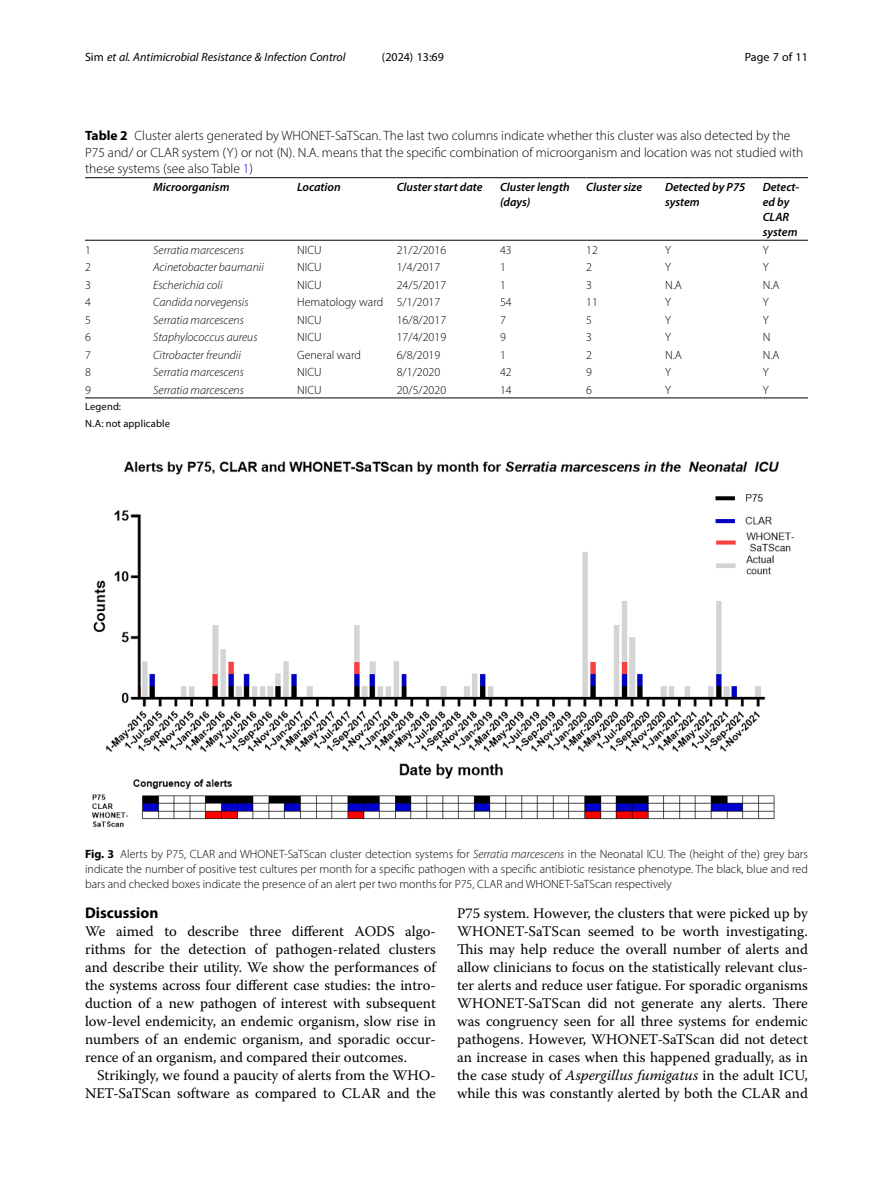
<style>
.page{position:relative;width:893px;height:1191px;background:#fff}
.page>*{position:absolute;margin:0;border:0;box-sizing:border-box;transform-origin:0 0}
.Head_1{font:700 15.45px "Myriad Pro";color:#000}
.Body_Text_Indent{font:14.7px/18px "Warnock Pro";color:#000;text-align:right}
.Body_Text{font:14.7px/18px "Warnock Pro";color:#000;text-align:justify}
.Table_Caption{font:300 13.5px/16.5px "Myriad Pro";color:#000}
.Figure_Caption{font:300 12px/15px "Myriad Pro";color:#000;text-align:justify}
.Table_Body{font:300 12px "Myriad Pro";color:#000}
.Table_Body-2{font:italic 300 12px "Myriad Pro";color:#000}
.Table_Head{font:italic 600 12px/15px "Myriad Pro";color:#000}
.t1{font:italic 12px "Myriad Pro";color:#000}
.t2{font:12px "Myriad Pro";color:#000}
.Table_Footnote{font:10.5px "Myriad Pro";letter-spacing:.015em;color:#000}
.s1{font-style:normal}
.s2{font-weight:700}
.s3{color:#00f}
.s4{font-style:italic}
</style>
<div class="page">
<hr style="left:85px;top:240px;width:68px;height:1px;background:#000">
<hr style="left:153px;top:177px;width:144px;height:1px;background:#000">
<hr style="left:153px;top:240px;width:144px;height:1px;background:#000">
<hr style="left:297px;top:177px;width:100px;height:1px;background:#000">
<hr style="left:297px;top:240px;width:100px;height:1px;background:#000">
<hr style="left:397px;top:177px;width:103px;height:1px;background:#000">
<hr style="left:397px;top:240px;width:103px;height:1px;background:#000">
<hr style="left:500px;top:177px;width:86px;height:1px;background:#000">
<hr style="left:500px;top:240px;width:86px;height:1px;background:#000">
<hr style="left:586px;top:177px;width:79px;height:1px;background:#000">
<hr style="left:586px;top:240px;width:79px;height:1px;background:#000">
<hr style="left:665px;top:177px;width:98px;height:1px;background:#000">
<hr style="left:665px;top:240px;width:98px;height:1px;background:#000">
<hr style="left:763px;top:177px;width:45px;height:1px;background:#000">
<hr style="left:763px;top:240px;width:45px;height:1px;background:#000">
<hr style="left:153px;top:398px;width:144px;height:1px;background:#000">
<hr style="left:297px;top:398px;width:100px;height:1px;background:#000">
<hr style="left:397px;top:398px;width:103px;height:1px;background:#000">
<hr style="left:500px;top:398px;width:86px;height:1px;background:#000">
<hr style="left:586px;top:398px;width:79px;height:1px;background:#000">
<hr style="left:665px;top:398px;width:98px;height:1px;background:#000">
<hr style="left:763px;top:398px;width:45px;height:1px;background:#000">
<hr style="left:85px;top:398px;width:68px;height:1px;background:#000">
<hr style="left:85px;top:177px;width:68px;height:1px;background:#000">
<img style="left:91px;top:461px;width:704px;height:366px">
<p class="t1" style="left:85px;top:50px;width:262px"><span class="s1">Sim</span> et al. Antimicrobial Resistance &amp; Infection Control</p>
<p class="t2" style="left:382px;top:50px;width:63px">(2024) 13:69</p>
<p class="t2" style="left:745px;top:50px;width:65px">Page 7 of 11</p>
<p class="Table_Caption" style="left:85px;top:128px;width:720px"><span class="s2">Table 2</span> Cluster alerts generated by WHONET-SaTScan. The last two columns indicate whether this cluster was also detected by the<br>P75 and/ or CLAR system (Y) or not (N). N.A. means that the specific combination of microorganism and location was not studied with these systems (see also Table <span class="s3">1</span>)</p>
<p class="Table_Head" style="left:153px;top:179px;width:78px">Microorganism</p>
<p class="Table_Head" style="left:297px;top:179px;width:45px">Location</p>
<p class="Table_Head" style="left:397px;top:179px;width:87px">Cluster start date</p>
<p class="Table_Head" style="left:500px;top:179px;width:71px">Cluster length (days)</p>
<p class="Table_Head" style="left:586px;top:179px;width:57px">Cluster size</p>
<p class="Table_Head" style="left:665px;top:179px;width:82px">Detected by P75 system</p>
<p class="Table_Head" style="left:763px;top:179px;width:38px">Detect&shy;ed by<br>CLAR system</p>
<p class="Table_Body" style="left:85px;top:242px;width:7px">1</p>
<p class="Table_Body-2" style="left:153px;top:242px;width:92px">Serratia marcescens</p>
<p class="Table_Body" style="left:297px;top:242px;width:26px">NICU</p>
<p class="Table_Body" style="left:397px;top:242px;width:51px">21/2/2016</p>
<p class="Table_Body" style="left:500px;top:242px;width:13px">43</p>
<p class="Table_Body" style="left:586px;top:242px;width:13px">12</p>
<p class="Table_Body" style="left:665px;top:242px;width:8px">Y</p>
<p class="Table_Body" style="left:763px;top:242px;width:8px">Y</p>
<p class="Table_Body" style="left:85px;top:260px;width:7px">2</p>
<p class="Table_Body-2" style="left:153px;top:260px;width:112px">Acinetobacter baumanii</p>
<p class="Table_Body" style="left:297px;top:260px;width:26px">NICU</p>
<p class="Table_Body" style="left:397px;top:260px;width:45px">1/4/2017</p>
<p class="Table_Body" style="left:500px;top:260px;width:7px">1</p>
<p class="Table_Body" style="left:586px;top:260px;width:7px">2</p>
<p class="Table_Body" style="left:665px;top:260px;width:8px">Y</p>
<p class="Table_Body" style="left:763px;top:260px;width:8px">Y</p>
<p class="Table_Body" style="left:85px;top:277px;width:7px">3</p>
<p class="Table_Body-2" style="left:153px;top:277px;width:71px">Escherichia coli</p>
<p class="Table_Body" style="left:297px;top:277px;width:26px">NICU</p>
<p class="Table_Body" style="left:397px;top:277px;width:51px">24/5/2017</p>
<p class="Table_Body" style="left:500px;top:277px;width:7px">1</p>
<p class="Table_Body" style="left:586px;top:277px;width:7px">3</p>
<p class="Table_Body" style="left:665px;top:277px;width:18px">N.A</p>
<p class="Table_Body" style="left:763px;top:277px;width:18px">N.A</p>
<p class="Table_Body" style="left:85px;top:295px;width:7px">4</p>
<p class="Table_Body-2" style="left:153px;top:295px;width:97px">Candida norvegensis</p>
<p class="Table_Body" style="left:297px;top:295px;width:88px">Hematology ward</p>
<p class="Table_Body" style="left:397px;top:295px;width:45px">5/1/2017</p>
<p class="Table_Body" style="left:500px;top:295px;width:13px">54</p>
<p class="Table_Body" style="left:586px;top:295px;width:13px">11</p>
<p class="Table_Body" style="left:665px;top:295px;width:8px">Y</p>
<p class="Table_Body" style="left:763px;top:295px;width:8px">Y</p>
<p class="Table_Body" style="left:85px;top:312px;width:7px">5</p>
<p class="Table_Body-2" style="left:153px;top:312px;width:92px">Serratia marcescens</p>
<p class="Table_Body" style="left:297px;top:312px;width:26px">NICU</p>
<p class="Table_Body" style="left:397px;top:312px;width:51px">16/8/2017</p>
<p class="Table_Body" style="left:500px;top:312px;width:7px">7</p>
<p class="Table_Body" style="left:586px;top:312px;width:7px">5</p>
<p class="Table_Body" style="left:665px;top:312px;width:8px">Y</p>
<p class="Table_Body" style="left:763px;top:312px;width:8px">Y</p>
<p class="Table_Body" style="left:85px;top:330px;width:7px">6</p>
<p class="Table_Body-2" style="left:153px;top:330px;width:106px">Staphylococcus aureus</p>
<p class="Table_Body" style="left:297px;top:330px;width:26px">NICU</p>
<p class="Table_Body" style="left:397px;top:330px;width:51px">17/4/2019</p>
<p class="Table_Body" style="left:500px;top:330px;width:7px">9</p>
<p class="Table_Body" style="left:586px;top:330px;width:7px">3</p>
<p class="Table_Body" style="left:665px;top:330px;width:8px">Y</p>
<p class="Table_Body" style="left:763px;top:330px;width:9px">N</p>
<p class="Table_Body" style="left:85px;top:347px;width:7px">7</p>
<p class="Table_Body-2" style="left:153px;top:347px;width:89px">Citrobacter freundii</p>
<p class="Table_Body" style="left:297px;top:347px;width:65px">General ward</p>
<p class="Table_Body" style="left:397px;top:347px;width:45px">6/8/2019</p>
<p class="Table_Body" style="left:500px;top:347px;width:7px">1</p>
<p class="Table_Body" style="left:586px;top:347px;width:7px">2</p>
<p class="Table_Body" style="left:665px;top:347px;width:18px">N.A</p>
<p class="Table_Body" style="left:763px;top:347px;width:18px">N.A</p>
<p class="Table_Body" style="left:85px;top:365px;width:7px">8</p>
<p class="Table_Body-2" style="left:153px;top:365px;width:92px">Serratia marcescens</p>
<p class="Table_Body" style="left:297px;top:365px;width:26px">NICU</p>
<p class="Table_Body" style="left:397px;top:365px;width:45px">8/1/2020</p>
<p class="Table_Body" style="left:500px;top:365px;width:13px">42</p>
<p class="Table_Body" style="left:586px;top:365px;width:7px">9</p>
<p class="Table_Body" style="left:665px;top:365px;width:8px">Y</p>
<p class="Table_Body" style="left:763px;top:365px;width:8px">Y</p>
<p class="Table_Body" style="left:85px;top:382px;width:7px">9</p>
<p class="Table_Body-2" style="left:153px;top:382px;width:92px">Serratia marcescens</p>
<p class="Table_Body" style="left:297px;top:382px;width:26px">NICU</p>
<p class="Table_Body" style="left:397px;top:382px;width:51px">20/5/2020</p>
<p class="Table_Body" style="left:500px;top:382px;width:13px">14</p>
<p class="Table_Body" style="left:586px;top:382px;width:7px">6</p>
<p class="Table_Body" style="left:665px;top:382px;width:8px">Y</p>
<p class="Table_Body" style="left:763px;top:382px;width:8px">Y</p>
<p class="Table_Footnote" style="left:85px;top:400px;width:38px">Legend:</p>
<p class="Table_Footnote" style="left:85px;top:417px;width:87px">N.A: not applicable</p>
<p class="Figure_Caption" style="left:85px;top:846px;width:724px"><span class="s2">Fig. 3</span> Alerts by P75, CLAR and WHONET-SaTScan cluster detection systems for <span class="s4">Serratia marcescens</span> in the Neonatal ICU. The (height of the) grey bars indicate the number of positive test cultures per month for a specific pathogen with a specific antibiotic resistance phenotype. The black, blue and red bars and checked boxes indicate the presence of an alert per two months for P75, CLAR and WHONET-SaTScan respectively</p>
<p class="Head_1" style="left:85px;top:903px;width:75px">Discussion</p>
<p class="Body_Text" style="left:85px;top:922px;width:352px">We aimed to describe three different AODS algo&shy;rithms for the detection of pathogen-related clusters and describe their utility. We show the performances of the systems across four different case studies: the intro&shy;duction of a new pathogen of interest with subsequent low-level endemicity, an endemic organism, slow rise in numbers of an endemic organism, and sporadic occur&shy;rence of an organism, and compared their outcomes.</p>
<p class="Body_Text_Indent" style="left:85px;top:1066px;width:352px">Strikingly, we found a paucity of alerts from the WHO-<br>NET-SaTScan software as compared to CLAR and the</p>
<p class="Body_Text_Indent" style="left:457px;top:904px;width:352px;text-align:justify">P75 system. However, the clusters that were picked up by WHONET-SaTScan seemed to be worth investigating.<br>This may help reduce the overall number of alerts and allow clinicians to focus on the statistically relevant clus&shy;ter alerts and reduce user fatigue. For sporadic organisms WHONET-SaTScan did not generate any alerts. There was congruency seen for all three systems for endemic pathogens. However, WHONET-SaTScan did not detect an increase in cases when this happened gradually, as in the case study of <span class="s4">Aspergillus fumigatus</span> in the adult ICU, while this was constantly alerted by both the CLAR and</p>
</div>
